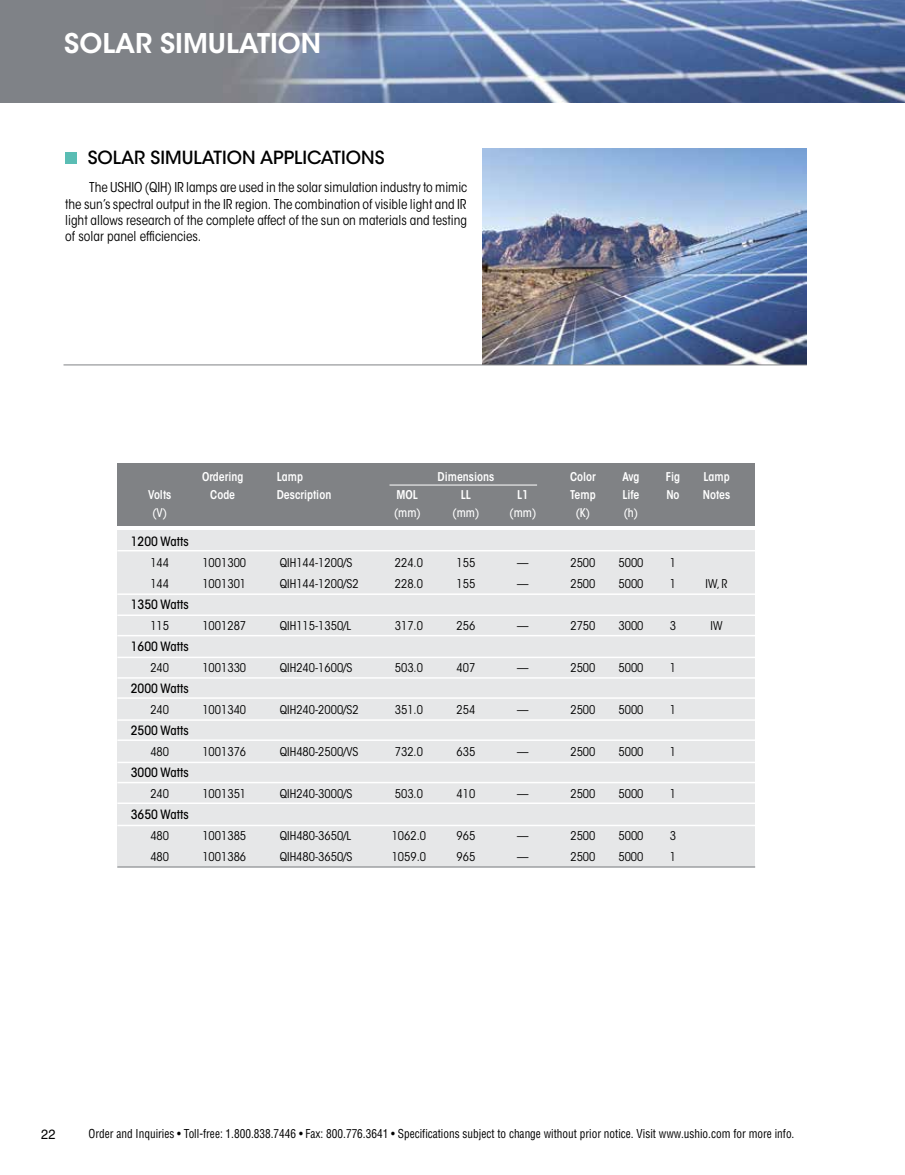
<style>
.page{position:relative;width:905px;height:1175px;background:#fff}
.page>*{position:absolute;margin:0;border:0;box-sizing:border-box;transform-origin:0 0}
.t1{font:600 27px "ITC Avant Garde Std";color:#fff}
.t2{font:500 18px "ITC Avant Garde Std";color:#000}
.t3{font:condensed 13.5px/16.2px "ITC Avant Garde Std";color:#000;text-align:justify}
.t4{font:13.5px "Helvetica LT Std";color:#000;scale:.95 1}
.t5{font:500 condensed 12.75px "ITC Avant Garde Std";color:#000}
.t6{font:condensed 12px "ITC Avant Garde Std";color:#000}
.t7{font:condensed 12px "Helvetica LT Std";color:#000;scale:.94 1}
.t8{font:600 condensed 12px "ITC Avant Garde Std";color:#fff}
.t9{font:500 condensed 12px "ITC Avant Garde Std";color:#fff}
</style>
<div class="page">
<img style="left:0;top:0;width:904px;height:102px">
<img style="left:483px;top:148px;width:324px;height:216px">
<hr style="left:63px;top:364px;width:744px;height:1px;background:#808285">
<div style="left:117px;top:463px;width:638px;height:63px;background:#808285"></div>
<div style="left:117px;top:530px;width:638px;height:337px;background:#e6e7e8"></div>
<hr style="left:389px;top:484px;width:148px;height:1px;background:#fff">
<hr style="left:117px;top:614px;width:638px;height:2px;background:#fff">
<hr style="left:117px;top:635px;width:638px;height:1px;background:#fff">
<hr style="left:117px;top:677px;width:638px;height:1px;background:#fff">
<hr style="left:117px;top:719px;width:638px;height:2px;background:#fff">
<hr style="left:117px;top:761px;width:638px;height:2px;background:#fff">
<hr style="left:117px;top:802px;width:638px;height:2px;background:#fff">
<hr style="left:117px;top:593px;width:638px;height:2px;background:#fff">
<hr style="left:117px;top:656px;width:638px;height:2px;background:#fff">
<hr style="left:117px;top:697px;width:638px;height:2px;background:#fff">
<hr style="left:117px;top:739px;width:638px;height:2px;background:#fff">
<hr style="left:117px;top:782px;width:638px;height:1px;background:#fff">
<hr style="left:117px;top:824px;width:638px;height:2px;background:#fff">
<hr style="left:117px;top:550px;width:638px;height:1px;background:#fff">
<hr style="left:117px;top:866px;width:638px;height:1px;background:#808285">
<div style="left:65px;top:152px;width:12px;height:12px;background:#5abdb4"></div>
<h1 class="t1" style="left:64px;top:26px;width:258px">SOLAR SIMULATION</h1>
<h2 class="t2" style="left:88px;top:147px;width:298px">SOLAR SIMULATION APPLICATIONS</h2>
<p class="t3" style="left:65px;top:179px;width:403px;text-indent:24px">The USHIO (QIH) IR lamps are used in the solar simulation industry to mimic the sun’s spectral output in the IR region. The combination of visible light and IR light allows research of the complete affect of the sun on materials and testing of solar panel efficiencies.</p>
<p class="t8" style="left:202px;top:469px;width:43px">Ordering</p>
<p class="t8" style="left:277px;top:469px;width:28px">Lamp</p>
<p class="t8" style="left:437px;top:469px;width:58px">Dimensions</p>
<p class="t8" style="left:570px;top:469px;width:27px">Color</p>
<p class="t8" style="left:622px;top:469px;width:19px">Avg</p>
<p class="t8" style="left:666px;top:469px;width:16px">Fig</p>
<p class="t8" style="left:703px;top:469px;width:28px">Lamp</p>
<p class="t8" style="left:148px;top:487px;width:25px">Volts</p>
<p class="t8" style="left:210px;top:487px;width:26px">Code</p>
<p class="t8" style="left:277px;top:487px;width:56px">Description</p>
<p class="t8" style="left:396px;top:487px;width:23px">MOL</p>
<p class="t8" style="left:461px;top:487px;width:12px">LL</p>
<p class="t8" style="left:517px;top:487px;width:13px">L1</p>
<p class="t8" style="left:570px;top:487px;width:27px">Temp</p>
<p class="t8" style="left:622px;top:487px;width:19px">Life</p>
<p class="t8" style="left:666px;top:487px;width:15px">No</p>
<p class="t8" style="left:702px;top:487px;width:29px">Notes</p>
<p class="t9" style="left:152px;top:505px;width:16px">(V)</p>
<p class="t9" style="left:394px;top:505px;width:28px">(mm)</p>
<p class="t9" style="left:452px;top:505px;width:28px">(mm)</p>
<p class="t9" style="left:509px;top:505px;width:28px">(mm)</p>
<p class="t9" style="left:575px;top:505px;width:16px">(K)</p>
<p class="t9" style="left:623px;top:505px;width:16px">(h)</p>
<p class="t5" style="left:131px;top:534px;width:59px">1200 Watts</p>
<p class="t6" style="left:150px;top:556px;width:20px">144</p>
<p class="t6" style="left:202px;top:556px;width:45px">1001300</p>
<p class="t6" style="left:280px;top:556px;width:74px">QIH144-1200/S</p>
<p class="t6" style="left:395px;top:556px;width:30px">224.0</p>
<p class="t6" style="left:456px;top:556px;width:20px">155</p>
<p class="t6" style="left:517px;top:556px;width:13px">—</p>
<p class="t6" style="left:570px;top:556px;width:27px">2500</p>
<p class="t6" style="left:618px;top:556px;width:27px">5000</p>
<p class="t6" style="left:670px;top:556px;width:8px">1</p>
<p class="t6" style="left:150px;top:577px;width:20px">144</p>
<p class="t6" style="left:202px;top:577px;width:45px">1001301</p>
<p class="t6" style="left:280px;top:577px;width:80px">QIH144-1200/S2</p>
<p class="t6" style="left:395px;top:577px;width:30px">228.0</p>
<p class="t6" style="left:456px;top:577px;width:20px">155</p>
<p class="t6" style="left:517px;top:577px;width:13px">—</p>
<p class="t6" style="left:570px;top:577px;width:27px">2500</p>
<p class="t6" style="left:618px;top:577px;width:27px">5000</p>
<p class="t6" style="left:670px;top:577px;width:8px">1</p>
<p class="t6" style="left:705px;top:577px;width:23px">IW, R</p>
<p class="t5" style="left:131px;top:597px;width:59px">1350 Watts</p>
<p class="t6" style="left:150px;top:619px;width:20px">115</p>
<p class="t6" style="left:202px;top:619px;width:45px">1001287</p>
<p class="t6" style="left:280px;top:619px;width:73px">QIH115-1350/L</p>
<p class="t6" style="left:395px;top:619px;width:30px">317.0</p>
<p class="t6" style="left:456px;top:619px;width:20px">256</p>
<p class="t6" style="left:517px;top:619px;width:13px">—</p>
<p class="t6" style="left:570px;top:619px;width:27px">2750</p>
<p class="t6" style="left:618px;top:619px;width:27px">3000</p>
<p class="t6" style="left:670px;top:619px;width:8px">3</p>
<p class="t6" style="left:710px;top:619px;width:13px">IW</p>
<p class="t5" style="left:131px;top:639px;width:59px">1600 Watts</p>
<p class="t6" style="left:150px;top:661px;width:20px">240</p>
<p class="t6" style="left:202px;top:661px;width:45px">1001330</p>
<p class="t6" style="left:280px;top:661px;width:74px">QIH240-1600/S</p>
<p class="t6" style="left:395px;top:661px;width:30px">503.0</p>
<p class="t6" style="left:456px;top:661px;width:20px">407</p>
<p class="t6" style="left:517px;top:661px;width:13px">—</p>
<p class="t6" style="left:570px;top:661px;width:27px">2500</p>
<p class="t6" style="left:618px;top:661px;width:27px">5000</p>
<p class="t6" style="left:670px;top:661px;width:8px">1</p>
<p class="t5" style="left:131px;top:681px;width:59px">2000 Watts</p>
<p class="t6" style="left:150px;top:703px;width:20px">240</p>
<p class="t6" style="left:202px;top:703px;width:45px">1001340</p>
<p class="t6" style="left:280px;top:703px;width:80px">QIH240-2000/S2</p>
<p class="t6" style="left:395px;top:703px;width:30px">351.0</p>
<p class="t6" style="left:456px;top:703px;width:20px">254</p>
<p class="t6" style="left:517px;top:703px;width:13px">—</p>
<p class="t6" style="left:570px;top:703px;width:27px">2500</p>
<p class="t6" style="left:618px;top:703px;width:27px">5000</p>
<p class="t6" style="left:670px;top:703px;width:8px">1</p>
<p class="t5" style="left:131px;top:723px;width:59px">2500 Watts</p>
<p class="t6" style="left:150px;top:745px;width:20px">480</p>
<p class="t6" style="left:202px;top:745px;width:45px">1001376</p>
<p class="t6" style="left:280px;top:745px;width:80px">QIH480-2500/VS</p>
<p class="t6" style="left:395px;top:745px;width:30px">732.0</p>
<p class="t6" style="left:456px;top:745px;width:20px">635</p>
<p class="t6" style="left:517px;top:745px;width:13px">—</p>
<p class="t6" style="left:570px;top:745px;width:27px">2500</p>
<p class="t6" style="left:618px;top:745px;width:27px">5000</p>
<p class="t6" style="left:670px;top:745px;width:8px">1</p>
<p class="t5" style="left:131px;top:765px;width:59px">3000 Watts</p>
<p class="t6" style="left:150px;top:787px;width:20px">240</p>
<p class="t6" style="left:202px;top:787px;width:45px">1001351</p>
<p class="t6" style="left:280px;top:787px;width:74px">QIH240-3000/S</p>
<p class="t6" style="left:395px;top:787px;width:30px">503.0</p>
<p class="t6" style="left:456px;top:787px;width:20px">410</p>
<p class="t6" style="left:517px;top:787px;width:13px">—</p>
<p class="t6" style="left:570px;top:787px;width:27px">2500</p>
<p class="t6" style="left:618px;top:787px;width:27px">5000</p>
<p class="t6" style="left:670px;top:787px;width:8px">1</p>
<p class="t5" style="left:131px;top:807px;width:59px">3650 Watts</p>
<p class="t6" style="left:150px;top:829px;width:20px">480</p>
<p class="t6" style="left:202px;top:829px;width:45px">1001385</p>
<p class="t6" style="left:280px;top:829px;width:73px">QIH480-3650/L</p>
<p class="t6" style="left:392px;top:829px;width:36px">1062.0</p>
<p class="t6" style="left:456px;top:829px;width:20px">965</p>
<p class="t6" style="left:517px;top:829px;width:13px">—</p>
<p class="t6" style="left:570px;top:829px;width:27px">2500</p>
<p class="t6" style="left:618px;top:829px;width:27px">5000</p>
<p class="t6" style="left:670px;top:829px;width:8px">3</p>
<p class="t6" style="left:150px;top:850px;width:20px">480</p>
<p class="t6" style="left:202px;top:850px;width:45px">1001386</p>
<p class="t6" style="left:280px;top:850px;width:74px">QIH480-3650/S</p>
<p class="t6" style="left:391px;top:850px;width:36px">1059.0</p>
<p class="t6" style="left:456px;top:850px;width:20px">965</p>
<p class="t6" style="left:517px;top:850px;width:13px">—</p>
<p class="t6" style="left:570px;top:850px;width:27px">2500</p>
<p class="t6" style="left:618px;top:850px;width:27px">5000</p>
<p class="t6" style="left:670px;top:850px;width:8px">1</p>
<p class="t4" style="left:41px;top:1126px;width:17px">22</p>
<p class="t7" style="left:89px;top:1125px;width:752px">Order and Inquiries • Toll-free: 1.800.838.7446 • Fax: 800.776.3641 • Specifications subject to change without prior notice. Visit www.ushio.com for more info.</p>
</div>
